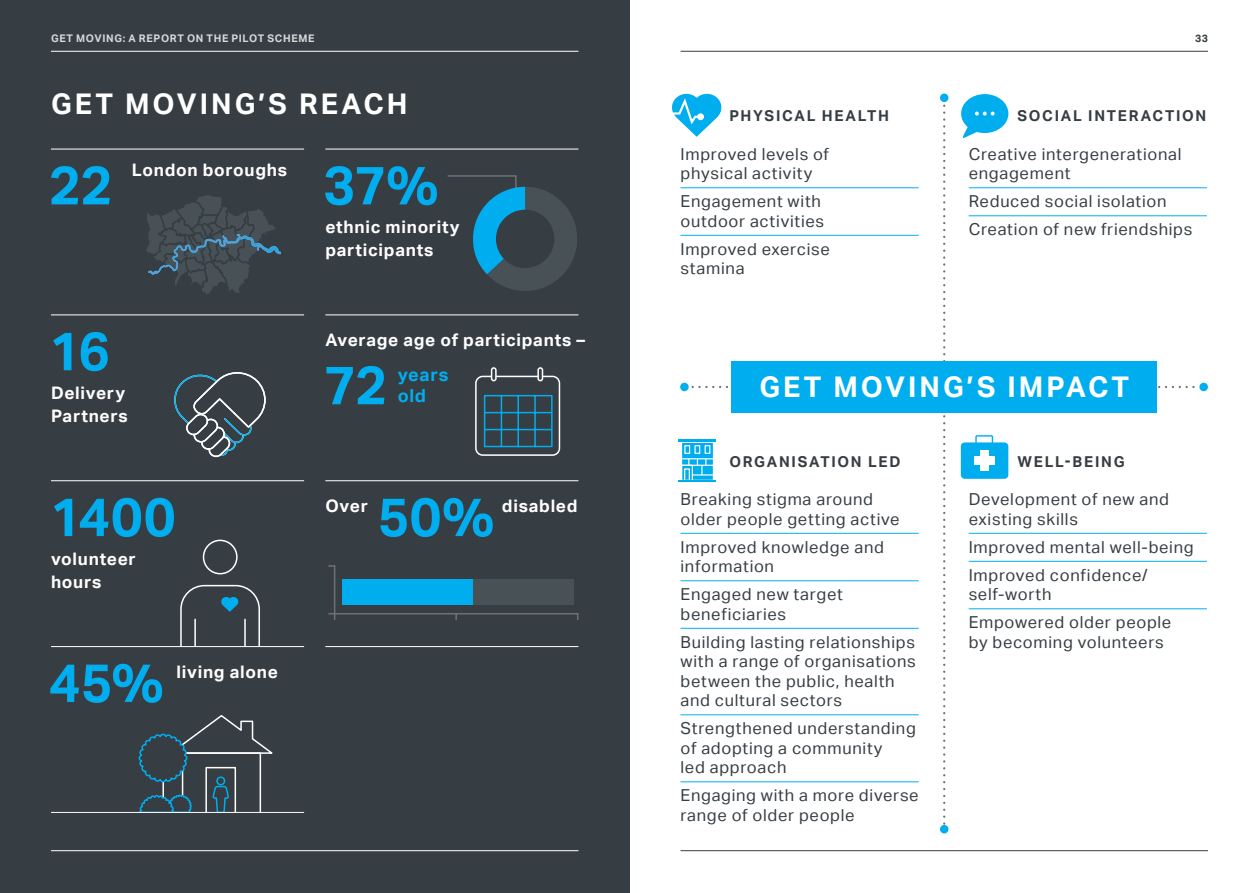
<style>
.page{position:relative;width:1259px;height:893px;background:#fff}
.page>*{position:absolute;margin:0;border:0;box-sizing:border-box;transform-origin:0 0}
.t1{font:700 54px "Aktiv Grotesk";letter-spacing:-.005em;color:#00aeef}
.t2{font:700 28.5px "Aktiv Grotesk";letter-spacing:.105em;color:#fff}
.t3{font:700 18px/21.6px "Aktiv Grotesk";letter-spacing:.04em;color:#00aeef}
.t4{font:700 17.25px/22.5px "Aktiv Grotesk";letter-spacing:.04em;color:#fff}
.t5{font:16.5px/19.5px "Aktiv Grotesk";letter-spacing:.04em;color:#363e43}
.t6{font:700 15px "Aktiv Grotesk";letter-spacing:.115em;color:#363e43}
.t7{font:700 10.5px "Aktiv Grotesk";letter-spacing:.065em;color:#d7d9da}
.t8{font:700 10.5px "Aktiv Grotesk";color:#363e43}
</style>
<div class="page">
<hr style="left:968px;top:533px;width:238px;height:1px;background:#00aeef">
<hr style="left:968px;top:561px;width:238px;height:1px;background:#00aeef">
<hr style="left:968px;top:608px;width:238px;height:1px;background:#00aeef">
<div style="left:0;top:0;width:629px;height:893px;background:#363e43"></div>
<hr style="left:680px;top:51px;width:528px;height:1px;background:#363e43">
<hr style="left:680px;top:850px;width:528px;height:1px;background:#363e43">
<hr style="left:51px;top:51px;width:527px;height:1px;background:#fff">
<hr style="left:51px;top:850px;width:527px;height:1px;background:#fff">
<svg style="left:146px;top:195px;width:135px;height:99px"></svg>
<div style="left:203px;top:540px;width:35px;height:34px;border:2px solid #fff;border-radius:50%"></div>
<svg style="left:180px;top:584px;width:80px;height:62px"></svg>
<svg style="left:138px;top:715px;width:136px;height:97px"></svg>
<svg style="left:174px;top:372px;width:92px;height:86px"></svg>
<div style="left:475px;top:376px;width:85px;height:80px;background:#363e43;border:2px solid #fff;border-radius:7px"></div>
<hr style="left:491px;top:376px;width:51px;height:1px;background:#fff">
<div style="left:537px;top:367px;width:6px;height:14px;border:2px solid #fff;border-radius:2px"></div>
<div style="left:491px;top:367px;width:5px;height:14px;border:2px solid #fff;border-radius:2px"></div>
<hr style="left:484px;top:412px;width:67px;height:1px;background:#00aeef">
<hr style="left:484px;top:446px;width:67px;height:1px;background:#00aeef">
<hr style="left:484px;top:395px;width:67px;height:1px;background:#00aeef">
<hr style="left:484px;top:429px;width:67px;height:1px;background:#00aeef">
<hr style="left:501px;top:396px;width:1px;height:50px;background:#00aeef">
<hr style="left:517px;top:396px;width:2px;height:50px;background:#00aeef">
<hr style="left:534px;top:396px;width:2px;height:50px;background:#00aeef">
<hr style="left:484px;top:396px;width:1px;height:50px;background:#00aeef">
<hr style="left:551px;top:396px;width:1px;height:50px;background:#00aeef">
<svg style="left:447px;top:175px;width:130px;height:116px"></svg>
<div style="left:496px;top:210px;width:58px;height:58px;background:#363e43;border-radius:50%"></div>
<hr style="left:51px;top:149px;width:253px;height:1px;background:#fff">
<hr style="left:51px;top:314px;width:253px;height:1px;background:#fff">
<hr style="left:51px;top:480px;width:253px;height:1px;background:#fff">
<hr style="left:51px;top:812px;width:253px;height:1px;background:#fff">
<hr style="left:325px;top:149px;width:253px;height:1px;background:#fff">
<hr style="left:325px;top:314px;width:253px;height:1px;background:#fff">
<hr style="left:325px;top:480px;width:253px;height:1px;background:#fff">
<hr style="left:325px;top:646px;width:253px;height:1px;background:#fff">
<hr style="left:51px;top:646px;width:253px;height:1px;background:#fff">
<svg style="left:328px;top:565px;width:251px;height:55px"></svg>
<hr style="left:968px;top:188px;width:238px;height:1px;background:#00aeef">
<hr style="left:968px;top:216px;width:238px;height:1px;background:#00aeef">
<div style="left:1199px;top:383px;width:9px;height:8px;background:#00aeef;border-radius:50%"></div>
<div style="left:940px;top:825px;width:8px;height:8px;background:#00aeef;border-radius:50%"></div>
<svg style="left:672px;top:93px;width:531px;height:736px"></svg>
<div style="left:980px;top:451px;width:8px;height:20px;background:#fff"></div>
<div style="left:974px;top:457px;width:20px;height:8px;background:#fff"></div>
<p class="t7" style="left:51px;top:32px;width:265px">GET MOVING: A REPORT ON THE PILOT SCHEME</p>
<h2 class="t2" style="left:51px;top:87px;width:358px">GET MOVING’S REACH</h2>
<p class="t4" style="left:132px;top:159px;width:157px">London boroughs</p>
<h1 class="t1" style="left:49px;top:154px;width:65px">22</h1>
<h1 class="t1" style="left:323px;top:154px;width:117px">37%</h1>
<h1 class="t1" style="left:49px;top:320px;width:63px">16</h1>
<p class="t4" style="left:51px;top:382px;width:78px">Delivery<br>Partners</p>
<h1 class="t1" style="left:50px;top:486px;width:127px">1400</h1>
<p class="t4" style="left:51px;top:548px;width:86px">volunteer hours</p>
<h1 class="t1" style="left:49px;top:652px;width:116px">45%</h1>
<p class="t4" style="left:176px;top:661px;width:103px">living alone</p>
<p class="t4" style="left:325px;top:216px;width:136px">ethnic minority participants</p>
<p class="t4" style="left:325px;top:329px;width:261px">Average age of participants –</p>
<h1 class="t1" style="left:324px;top:354px;width:64px">72</h1>
<p class="t3" style="left:398px;top:364px;width:52px">years old</p>
<p class="t4" style="left:325px;top:495px;width:44px">Over</p>
<h1 class="t1" style="left:377px;top:486px;width:118px">50%</h1>
<p class="t4" style="left:502px;top:495px;width:77px">disabled</p>
<p class="t6" style="left:729px;top:107px;width:161px">PHYSICAL HEALTH</p>
<p class="t5" style="left:680px;top:144px;width:150px">Improved levels of physical activity</p>
<p class="t5" style="left:680px;top:192px;width:145px">Engagement with outdoor activities</p>
<p class="t5" style="left:680px;top:239px;width:151px">Improved exercise stamina</p>
<p class="t8" style="left:1195px;top:32px;width:14px">33</p>
<p class="t6" style="left:1017px;top:107px;width:190px">SOCIAL INTERACTION</p>
<p class="t5" style="left:968px;top:144px;width:214px">Creative intergenerational engagement</p>
<p class="t5" style="left:968px;top:187px;width:225px;line-height:28px">Reduced social isolation<br>Creation of new friendships</p>
<h2 class="t2" style="left:759px;top:371px;width:371px">GET MOVING’S IMPACT</h2>
<p class="t6" style="left:729px;top:453px;width:173px">ORGANISATION LED</p>
<p class="t5" style="left:680px;top:490px;width:221px">Breaking stigma around older people getting active</p>
<p class="t5" style="left:680px;top:537px;width:205px">Improved knowledge and information</p>
<p class="t5" style="left:680px;top:585px;width:164px">Engaged new target beneficiaries</p>
<p class="t5" style="left:680px;top:632px;width:237px">Building lasting relationships with a range of organisations between the public, health and cultural sectors</p>
<p class="t5" style="left:680px;top:719px;width:237px">Strengthened understanding of adopting a community<br>led approach</p>
<p class="t5" style="left:680px;top:786px;width:240px">Engaging with a more diverse range of older people</p>
<p class="t6" style="left:1017px;top:453px;width:109px">WELL-BEING</p>
<p class="t5" style="left:968px;top:490px;width:202px">Development of new and existing skills</p>
<p class="t5" style="left:968px;top:533px;width:226px;line-height:28px">Improved mental well-being<br>Improved confidence/</p>
<p class="t5" style="left:968px;top:580px;width:204px;line-height:28px">self-worth<br>Empowered older people</p>
<p class="t5" style="left:968px;top:632px;width:197px">by becoming volunteers</p>
</div>
